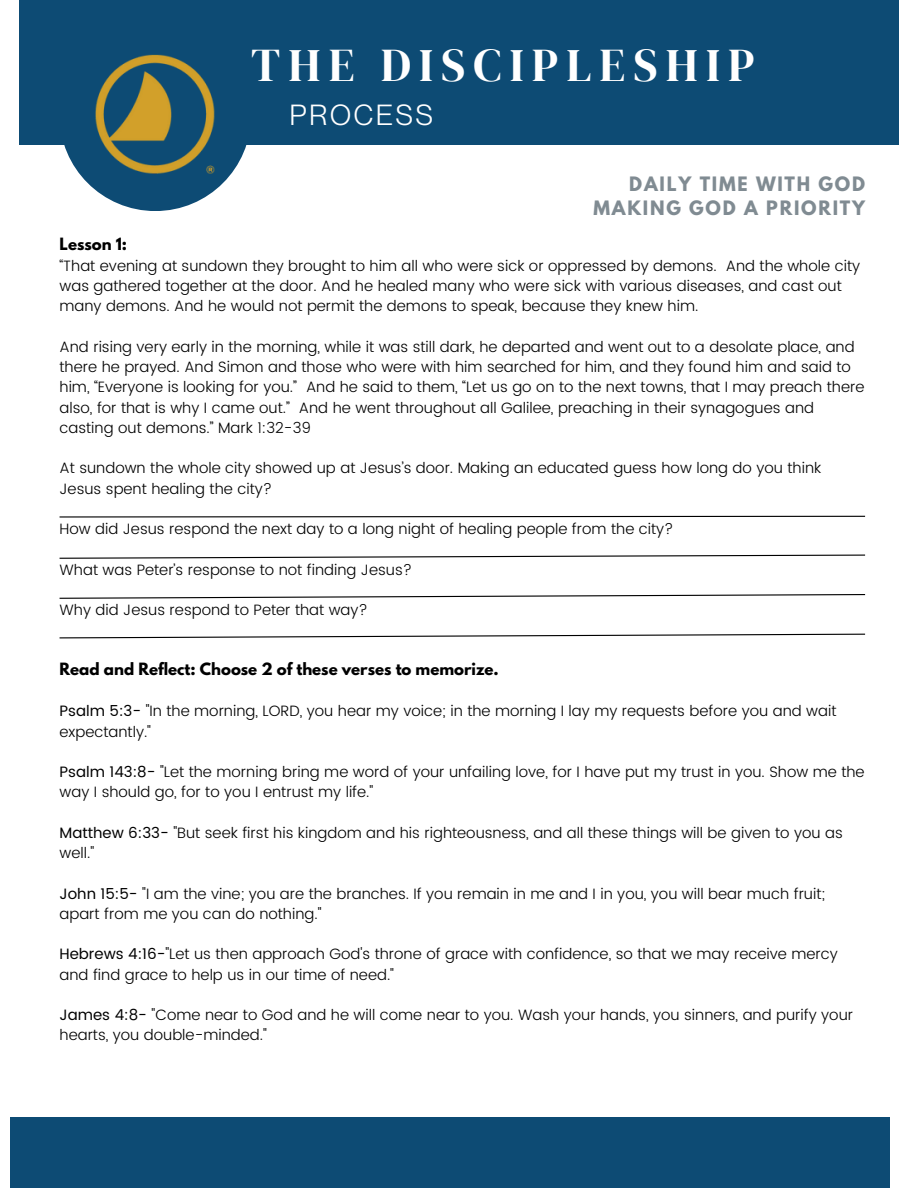
<style>
.page{position:relative;width:918px;height:1188px;background:#fff}
.page>*{position:absolute;margin:0;border:0;box-sizing:border-box;transform-origin:0 0}
.t1{font:46.5px "DM Serif Display";letter-spacing:.175em;color:#fff}
.t2{font:28.5px "Neue Montreal";letter-spacing:.1em;color:#fff}
.t3{font:700 17.55px "League Spartan";letter-spacing:.1em;color:#808b92}
.t4{font:300 15px/20.2px "Poppins";color:#000}
.t5{font:700 15px "League Spartan";color:#000}
.s1{font-weight:400}
</style>
<div class="page">
<div style="left:19px;top:0;width:880px;height:145px;background:#0d4b74"></div>
<div style="left:60px;top:19px;width:191px;height:192px;background:#0d4b74;border-radius:50%"></div>
<img style="left:71px;top:30px;width:169px;height:169px;border-radius:50%">
<div style="left:11px;top:1117px;width:879px;height:71px;background:#0d4b74"></div>
<svg style="left:59px;top:515px;width:807px;height:3px"></svg>
<svg style="left:59px;top:554px;width:807px;height:5px"></svg>
<svg style="left:59px;top:594px;width:807px;height:5px"></svg>
<svg style="left:59px;top:633px;width:807px;height:6px"></svg>
<p class="t1" style="left:251px;top:33px;width:505px">THE DISCIPLESHIP</p>
<p class="t2" style="left:290px;top:97px;width:145px">PROCESS</p>
<p class="t3" style="left:629px;top:175px;width:237px">DAILY TIME WITH GOD</p>
<p class="t3" style="left:593px;top:199px;width:273px">MAKING GOD A PRIORITY</p>
<p class="t5" style="left:60px;top:236px;width:69px">Lesson 1:</p>
<p class="t4" style="left:60px;top:256px;width:802px">“That evening at sundown they brought to him all who were sick or oppressed by demons. And the whole city was gathered together at the door. And he healed many who were sick with various diseases, and cast out many demons. And he would not permit the demons to speak, because they knew him.</p>
<p class="t4" style="left:60px;top:337px;width:806px">And rising very early in the morning, while it was still dark, he departed and went out to a desolate place, and there he prayed. And Simon and those who were with him searched for him, and they found him and said to him, “Everyone is looking for you.” And he said to them, “Let us go on to the next towns, that I may preach there also, for that is why I came out.” And he went throughout all Galilee, preaching in their synagogues and casting out demons.” Mark 1:32-39</p>
<p class="t4" style="left:60px;top:458px;width:763px">At sundown the whole city showed up at Jesus’s door. Making an educated guess how long do you think<br>Jesus spent healing the city?</p>
<p class="t4" style="left:60px;top:519px;width:616px">How did Jesus respond the next day to a long night of healing people from the city?</p>
<p class="t4" style="left:60px;top:559px;width:354px">What was Peter’s response to not finding Jesus?</p>
<p class="t4" style="left:60px;top:600px;width:310px">Why did Jesus respond to Peter that way?</p>
<p class="t5" style="left:60px;top:661px;width:441px">Read and Reflect: Choose 2 of these verses to memorize.</p>
<p class="t4" style="left:60px;top:701px;width:778px"><span class="s1">Psalm 5:3-</span> "In the morning, LORD, you hear my voice; in the morning I lay my requests before you and wait expectantly."</p>
<p class="t4" style="left:60px;top:762px;width:807px"><span class="s1">Psalm 143:8-</span> "Let the morning bring me word of your unfailing love, for I have put my trust in you. Show me the way I should go, for to you I entrust my life."</p>
<p class="t4" style="left:60px;top:823px;width:785px"><span class="s1">Matthew 6:33-</span> "But seek first his kingdom and his righteousness, and all these things will be given to you as well."</p>
<p class="t4" style="left:60px;top:883px;width:767px"><span class="s1">John 15:5-</span> "I am the vine; you are the branches. If you remain in me and I in you, you will bear much fruit; apart from me you can do nothing."</p>
<p class="t4" style="left:60px;top:944px;width:780px"><span class="s1">Hebrews 4:16-</span>"Let us then approach God's throne of grace with confidence, so that we may receive mercy and find grace to help us in our time of need."</p>
<p class="t4" style="left:60px;top:1005px;width:795px"><span class="s1">James 4:8-</span> "Come near to God and he will come near to you. Wash your hands, you sinners, and purify your hearts, you double-minded."</p>
</div>
